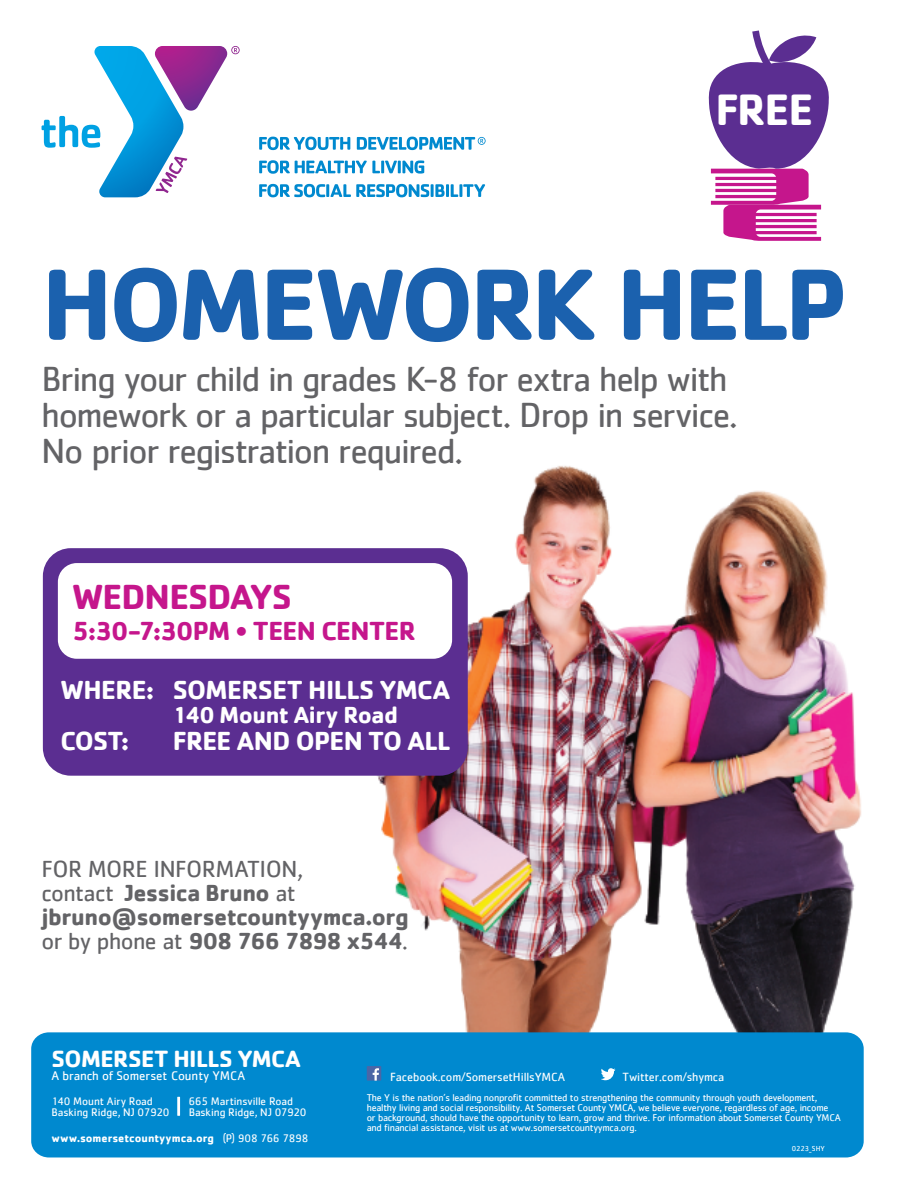
<style>
.page{position:relative;width:918px;height:1188px;background:#fff}
.page>*{position:absolute;margin:0;border:0;box-sizing:border-box;transform-origin:0 0}
.t1{font:700 105px "Cachet";letter-spacing:-.04em;color:#1b61ae}
.t2{font:700 45.45px "Cachet";color:#fff}
.t3{font:36px/36px "Cachet";letter-spacing:-.04em;color:#636366}
.t4{font:700 36px "Cachet";letter-spacing:-.025em;color:#c5168c}
.t5{font:700 27px/58.7px "Cachet";letter-spacing:-.02em;color:#fff}
.t6{font:700 24.3px "Cachet";letter-spacing:-.025em;color:#fff}
.t7{font:700 24px/24px "Cachet";letter-spacing:-.025em;color:#636366}
.t8{font:700 24px "Cachet";letter-spacing:-.02em;color:#fff}
.t9{font:13.05px "Cachet";letter-spacing:-.005em;color:#fff}
.t10{font:12.3px "Cachet";letter-spacing:-.01em;color:#fff}
.t11{font:11.4px/11.4px "Cachet";letter-spacing:-.005em;color:#fff}
.t12{font:700 11.4px "Cachet";letter-spacing:-.005em;color:#fff}
.t13{font:10.2px/10.1px "Cachet";letter-spacing:-.025em;color:#fff}
.t14{font:7.5px "Cachet";letter-spacing:-.01em;color:#fff}
.s1{color:#c5168c}
.s2{font-weight:400}
</style>
<div class="page">
<img style="left:377px;top:465px;width:487px;height:580px">
<div style="left:43px;top:548px;width:425px;height:228px;background:#5b2e91"></div>
<svg style="left:49px;top:554px;width:412px;height:114px"></svg>
<svg style="left:42px;top:46px;width:198px;height:151px"></svg>
<svg style="left:259px;top:137px;width:91px;height:13px"></svg>
<svg style="left:259px;top:160px;width:165px;height:14px"></svg>
<svg style="left:259px;top:184px;width:226px;height:13px"></svg>
<svg style="left:357px;top:137px;width:129px;height:13px"></svg>
<div style="left:31px;top:1032px;width:833px;height:125px;background:#0089cf;border-radius:17px"></div>
<svg style="left:177px;top:1097px;width:3px;height:19px"></svg>
<div style="left:367px;top:1066px;width:14px;height:15px;background:#4b66a6"></div>
<svg style="left:373px;top:1068px;width:6px;height:13px"></svg>
<svg style="left:601px;top:1068px;width:15px;height:12px"></svg>
<svg style="left:708px;top:31px;width:121px;height:210px"></svg>
<p class="t2" style="left:715px;top:80px;width:99px">FREE</p>
<p class="t1" style="left:42px;top:236px;width:808px">HOMEWORK HELP</p>
<p class="t3" style="left:42px;top:360px;width:698px">Bring your child in grades K-8 for extra help with homework or a particular subject. Drop in service.<br>No prior registration required.</p>
<p class="t4" style="left:72px;top:573px;width:221px">WEDNESDAYS</p>
<p class="t5" style="left:60px;top:601px;width:391px;text-indent:12px"><span class="s1">5:30-7:30PM • TEEN CENTER<br></span>WHERE: SOMERSET HILLS YMCA</p>
<p class="t8" style="left:173px;top:699px;width:226px">140 Mount Airy Road</p>
<p class="t5" style="left:60px;top:711px;width:71px">COST:</p>
<p class="t5" style="left:173px;top:711px;width:279px">FREE AND OPEN TO ALL</p>
<p class="t7" style="left:42px;top:856px;width:369px"><span class="s2">FOR MORE INFORMATION,<br>contact</span> Jessica Bruno <span class="s2">at </span>jbruno@somersetcountyymca.org <span class="s2">or by phone at</span> 908 766 7898 x544<span class="s2">.</span></p>
<p class="t6" style="left:52px;top:1043px;width:251px">SOMERSET HILLS YMCA</p>
<p class="t11" style="left:52px;top:1095px;width:119px">140 Mount Airy Road<br>Basking Ridge, NJ 07920</p>
<p class="t12" style="left:52px;top:1131px;width:259px">www.somersetcountyymca.org <span class="s2">(P) 908 766 7898</span></p>
<p class="t9" style="left:52px;top:1068px;width:195px">A branch of Somerset County YMCA</p>
<p class="t10" style="left:390px;top:1069px;width:177px">Facebook.com/SomersetHillsYMCA</p>
<p class="t10" style="left:623px;top:1069px;width:103px">Twitter.com/shymca</p>
<p class="t13" style="left:367px;top:1092px;width:476px">The Y is the nation’s leading nonprofit committed to strengthening the community through youth development, healthy living and social responsibility. At Somerset County YMCA, we believe everyone, regardless of age, income<br>or background, should have the opportunity to learn, grow and thrive. For information about Somerset County YMCA and financial assistance, visit us at www.somersetcountyymca.org.</p>
<p class="t11" style="left:189px;top:1095px;width:119px">665 Martinsville Road<br>Basking Ridge, NJ 07920</p>
<p class="t14" style="left:792px;top:1144px;width:35px">0223_SHY</p>
</div>
